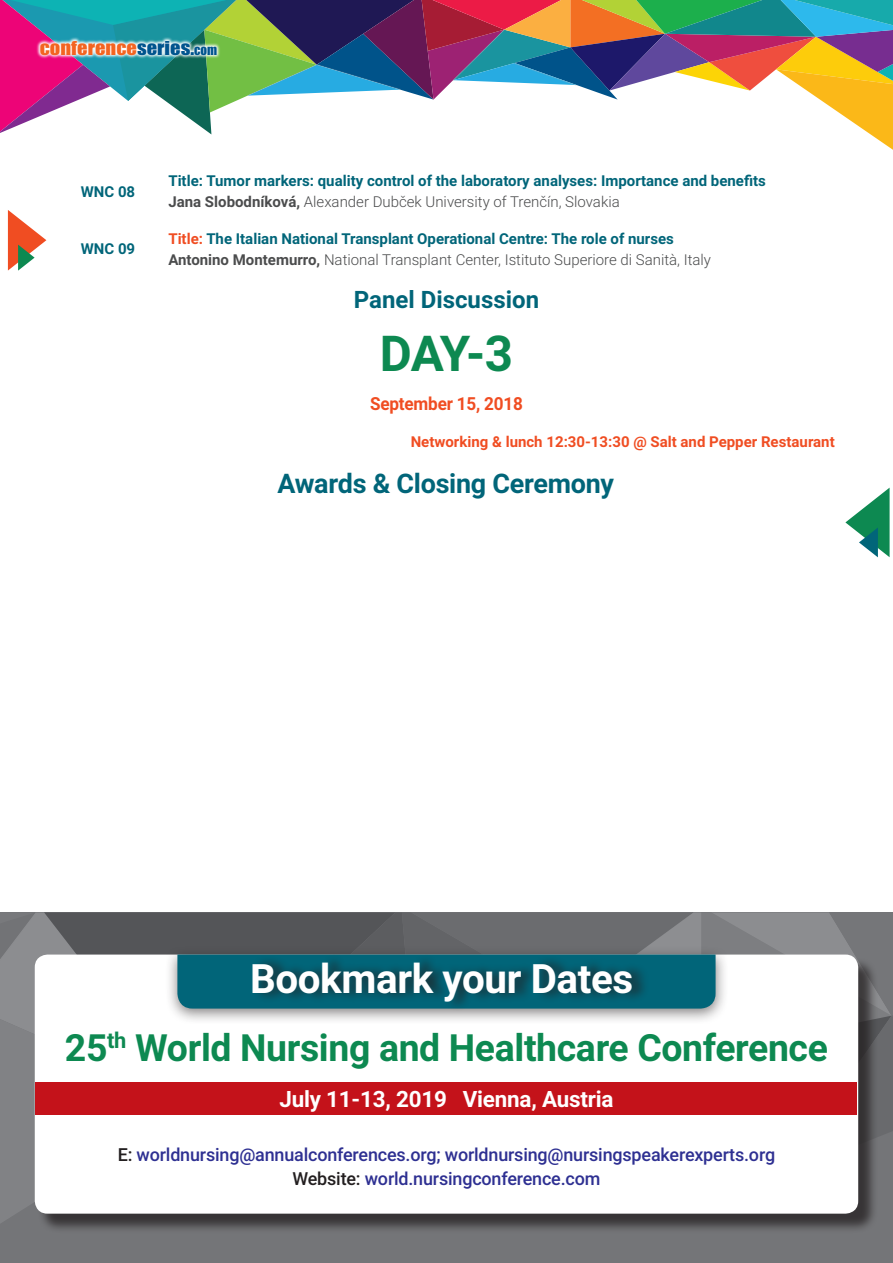
<style>
.page{position:relative;width:893px;height:1263px;background:#fff}
.page>*{position:absolute;margin:0;border:0;box-sizing:border-box;transform-origin:0 0}
.t1{font:700 49.5px "Roboto";color:#0d8951}
.t2{font:700 40.5px "Roboto";letter-spacing:-.01em;color:#fff}
.t3{font:700 37.5px "Roboto";letter-spacing:-.01em;color:#0d8951}
.t4{font:700 27px "Roboto";letter-spacing:-.01em;color:#016579}
.t5{font:700 24px "Roboto";color:#016579}
.t6{font:700 22.5px "Roboto";letter-spacing:-.01em;color:#fff}
.t7{font:500 18px "Roboto";letter-spacing:-.01em;color:#2e3092}
.t8{font:700 18px "Roboto";letter-spacing:-.01em;color:#f04d22;scale:.95 1}
.t9{font:17.7px "Impact";color:#f36421;scale:1.16 1}
.t10{font:700 15px/21px "Roboto";color:#016579}
.t11{font:700 15px "Roboto";color:#f04d22}
.s1{color:#00548e}
.s2{font-size:12.6px;color:#00548e}
.s3{color:#4b4c4d}
.s4{font-weight:300;color:#4b4c4d}
.s5{color:#f04d22}
.s6{color:#231f20}
</style>
<div class="page">
<svg style="left:0;top:0;width:893px;height:150px"></svg>
<svg style="left:845px;top:488px;width:45px;height:69px"></svg>
<svg style="left:36px;top:37px;width:185px;height:22px"></svg>
<svg style="left:8px;top:210px;width:38px;height:61px"></svg>
<div style="left:0;top:912px;width:893px;height:351px;background:#747578"></div>
<svg style="left:0;top:912px;width:893px;height:318px;background:#c7cacc"></svg>
<div style="left:252px;top:954px;width:397px;height:57px;background:#231f20;opacity:.75"></div>
<div style="left:36px;top:1082px;width:821px;height:33px;background:#c4121a"></div>
<p class="t9" style="left:40px;top:34px;width:154px">CONFERENCE<span class="s1">SERIES.</span><span class="s2">COM</span></p>
<p class="t10" style="left:81px;top:180px;width:56px">WNC 08</p>
<p class="t10" style="left:168px;top:170px;width:599px">Title: Tumor markers: quality control of the laboratory analyses: Importance and benefits<br><span class="s3">Jana Slobodníková,</span> <span class="s4">Alexander Dubček University of Trenčín, Slovakia</span></p>
<p class="t10" style="left:81px;top:238px;width:56px">WNC 09</p>
<p class="t10" style="left:168px;top:227px;width:544px"><span class="s5">Title:</span> The Italian National Transplant Operational Centre: The role of nurses<br><span class="s3">Antonino Montemurro,</span> <span class="s4">National Transplant Center, Istituto Superiore di Sanità, Italy</span></p>
<p class="t5" style="left:354px;top:283px;width:187px">Panel Discussion</p>
<p class="t1" style="left:380px;top:319px;width:135px">DAY-3</p>
<p class="t8" style="left:370px;top:391px;width:163px">September 15, 2018</p>
<p class="t11" style="left:411px;top:431px;width:425px">Networking &amp; lunch 12:30-13:30 @ Salt and Pepper Restaurant</p>
<p class="t4" style="left:277px;top:465px;width:338px">Awards &amp; Closing Ceremony</p>
<p class="t2" style="left:250px;top:951px;width:385px">Bookmark your Dates</p>
<p class="t3" style="left:65px;top:1021px;width:764px">25<sup>th</sup> World Nursing and Healthcare Conference</p>
<p class="t6" style="left:279px;top:1083px;width:335px">July 11-13, 2019 Vienna, Austria</p>
<p class="t7" style="left:118px;top:1142px;width:659px"><span class="s6">E:</span> worldnursing@annualconferences.org; worldnursing@nursingspeakerexperts.org</p>
<p class="t7" style="left:292px;top:1166px;width:310px"><span class="s6">Website:</span> world.nursingconference.com</p>
</div>
